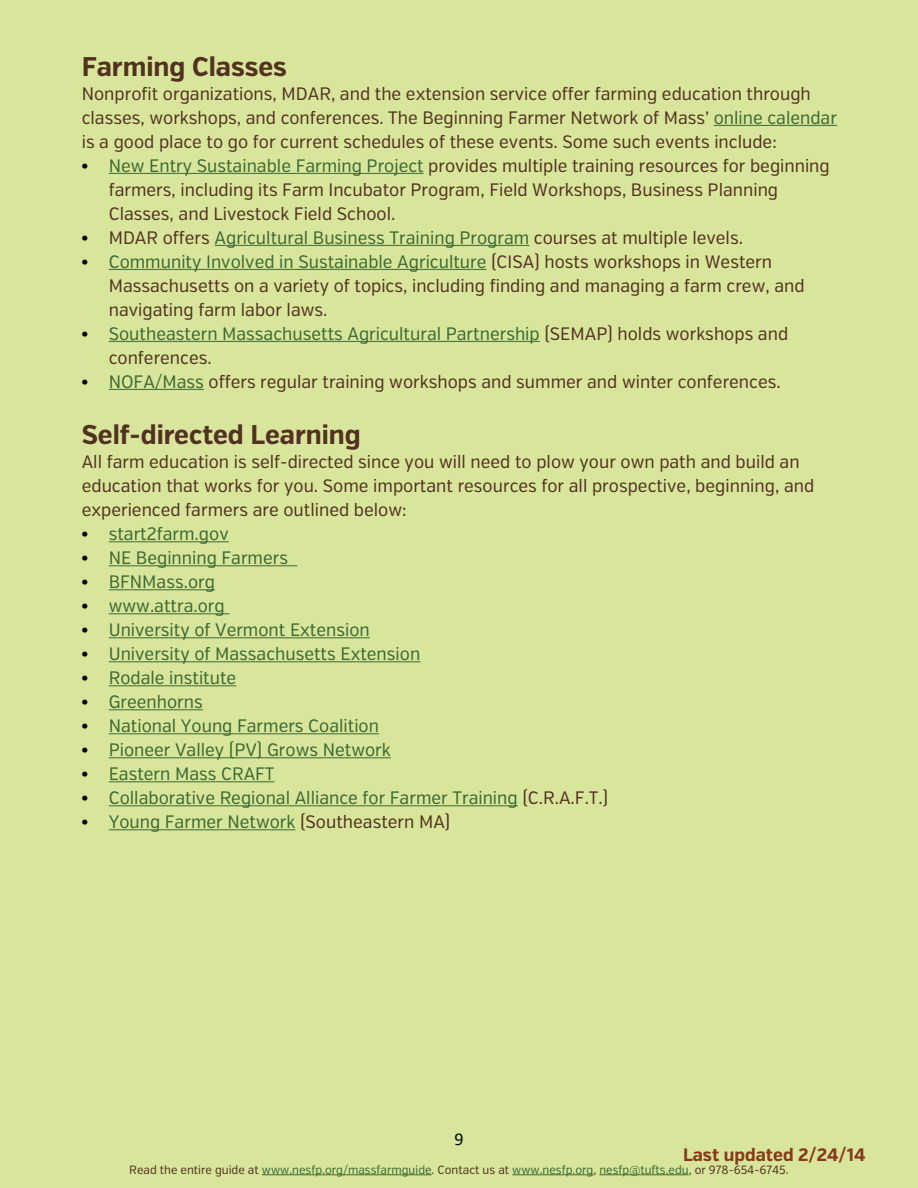
<style>
.page{position:relative;width:918px;height:1188px;background:#d8e69c}
.page>*{position:absolute;margin:0;border:0;box-sizing:border-box;transform-origin:0 0}
.t1{font:700 27px "Verb Cond";color:#533120}
.t2{font:18px/24px "Verb Cond";color:#533120}
.t3{font:18px/24px "Verb Cond";color:#3b6832}
.t4{font:700 18px "Verb Cond";color:#88381b}
.t5{font:18px "Calibri";color:#000}
.t6{font:12px "Verb Cond";color:#3b6832}
.s1{color:#3b6832}
.s2{font-family:"Times";color:#000}
.s3{color:#533120}
</style>
<div class="page">
<hr style="left:714px;top:125px;width:123px;height:1px;background:#3b6832">
<hr style="left:109px;top:173px;width:315px;height:1px;background:#3b6832">
<hr style="left:215px;top:245px;width:314px;height:1px;background:#3b6832">
<hr style="left:109px;top:269px;width:378px;height:1px;background:#3b6832">
<hr style="left:109px;top:341px;width:431px;height:1px;background:#3b6832">
<hr style="left:109px;top:389px;width:95px;height:1px;background:#3b6832">
<hr style="left:109px;top:542px;width:120px;height:1px;background:#3b6832">
<hr style="left:109px;top:566px;width:188px;height:1px;background:#3b6832">
<hr style="left:109px;top:590px;width:106px;height:1px;background:#3b6832">
<hr style="left:109px;top:614px;width:120px;height:1px;background:#3b6832">
<hr style="left:109px;top:638px;width:261px;height:1px;background:#3b6832">
<hr style="left:109px;top:662px;width:311px;height:1px;background:#3b6832">
<hr style="left:109px;top:686px;width:127px;height:1px;background:#3b6832">
<hr style="left:109px;top:710px;width:94px;height:1px;background:#3b6832">
<hr style="left:109px;top:734px;width:270px;height:1px;background:#3b6832">
<hr style="left:109px;top:758px;width:282px;height:1px;background:#3b6832">
<hr style="left:109px;top:782px;width:166px;height:1px;background:#3b6832">
<hr style="left:109px;top:806px;width:409px;height:1px;background:#3b6832">
<hr style="left:109px;top:830px;width:186px;height:1px;background:#3b6832">
<hr style="left:262px;top:1175px;width:170px;height:1px;background:#3b6832">
<hr style="left:512px;top:1175px;width:81px;height:1px;background:#3b6832">
<hr style="left:599px;top:1175px;width:90px;height:1px;background:#3b6832">
<h1 class="t1" style="left:82px;top:50px;width:207px">Farming Classes</h1>
<p class="t2" style="left:82px;top:82px;width:757px">Nonprofit organizations, MDAR, and the extension service offer farming education through classes, workshops, and conferences. The Beginning Farmer Network of Mass’ <span class="s1">online calendar </span>is a good place to go for current schedules of these events. Some such events include:</p>
<p class="t2" style="left:109px;top:154px;width:723px;text-indent:-27px"><span class="s2">•</span> <span class="s1">New Entry Sustainable Farming Project</span> provides multiple training resources for beginning farmers, including its Farm Incubator Program, Field Workshops, Business Planning<br>Classes, and Livestock Field School.</p>
<p class="t3" style="left:82px;top:226px;width:663px"><span class="s2">•</span> <span class="s3">MDAR offers</span> Agricultural Business Training Program <span class="s3">courses at multiple levels.</span></p>
<p class="t2" style="left:109px;top:250px;width:697px;text-indent:-27px"><span class="s2">•</span> <span class="s1">Community Involved in Sustainable Agriculture</span> (CISA) hosts workshops in Western<br>Massachusetts on a variety of topics, including finding and managing a farm crew, and navigating farm labor laws.</p>
<p class="t3" style="left:109px;top:322px;width:681px;text-indent:-27px"><span class="s2">•</span> Southeastern Massachusetts Agricultural Partnership <span class="s3">(SEMAP) holds workshops and conferences.</span></p>
<p class="t2" style="left:82px;top:370px;width:701px"><span class="s2">•</span> <span class="s1">NOFA/Mass</span> offers regular training workshops and summer and winter conferences.</p>
<h1 class="t1" style="left:82px;top:418px;width:281px">Self-directed Learning</h1>
<p class="t2" style="left:82px;top:450px;width:734px">All farm education is self-directed since you will need to plow your own path and build an education that works for you. Some important resources for all prospective, beginning, and experienced farmers are outlined below:</p>
<p class="t3" style="left:82px;top:522px;width:148px"><span class="s2">•</span> start2farm.gov</p>
<p class="t3" style="left:82px;top:546px;width:208px"><span class="s2">•</span> NE Beginning Farmers</p>
<p class="t3" style="left:82px;top:570px;width:135px"><span class="s2">•</span> BFNMass.org</p>
<p class="t3" style="left:82px;top:594px;width:145px"><span class="s2">•</span> www.attra.org</p>
<p class="t3" style="left:82px;top:618px;width:290px"><span class="s2">•</span> University of Vermont Extension</p>
<p class="t3" style="left:82px;top:642px;width:340px"><span class="s2">•</span> University of Massachusetts Extension</p>
<p class="t3" style="left:82px;top:666px;width:156px"><span class="s2">•</span> Rodale institute</p>
<p class="t3" style="left:82px;top:690px;width:123px"><span class="s2">•</span> Greenhorns</p>
<p class="t3" style="left:82px;top:714px;width:299px"><span class="s2">•</span> National Young Farmers Coalition</p>
<p class="t3" style="left:82px;top:738px;width:311px"><span class="s2">•</span> Pioneer Valley (PV) Grows Network</p>
<p class="t3" style="left:82px;top:762px;width:194px"><span class="s2">•</span> Eastern Mass CRAFT</p>
<p class="t3" style="left:82px;top:786px;width:528px"><span class="s2">•</span> Collaborative Regional Alliance for Farmer Training <span class="s3">(C.R.A.F.T.)</span></p>
<p class="t3" style="left:82px;top:810px;width:370px"><span class="s2">•</span> Young Farmer Network <span class="s3">(Southeastern MA)</span></p>
<p class="t5" style="left:454px;top:1127px;width:11px">9</p>
<p class="t4" style="left:683px;top:1144px;width:184px">Last updated 2/24/14</p>
<p class="t6" style="left:129px;top:1162px;width:661px"><span class="s3">Read the entire guide at</span> www.nesfp.org/massfarmguide<span class="s3">. Contact us at</span> www.nesfp.org<span class="s3">,</span> nesfp@tufts.edu<span class="s3">, or 978-654-6745.</span></p>
</div>
